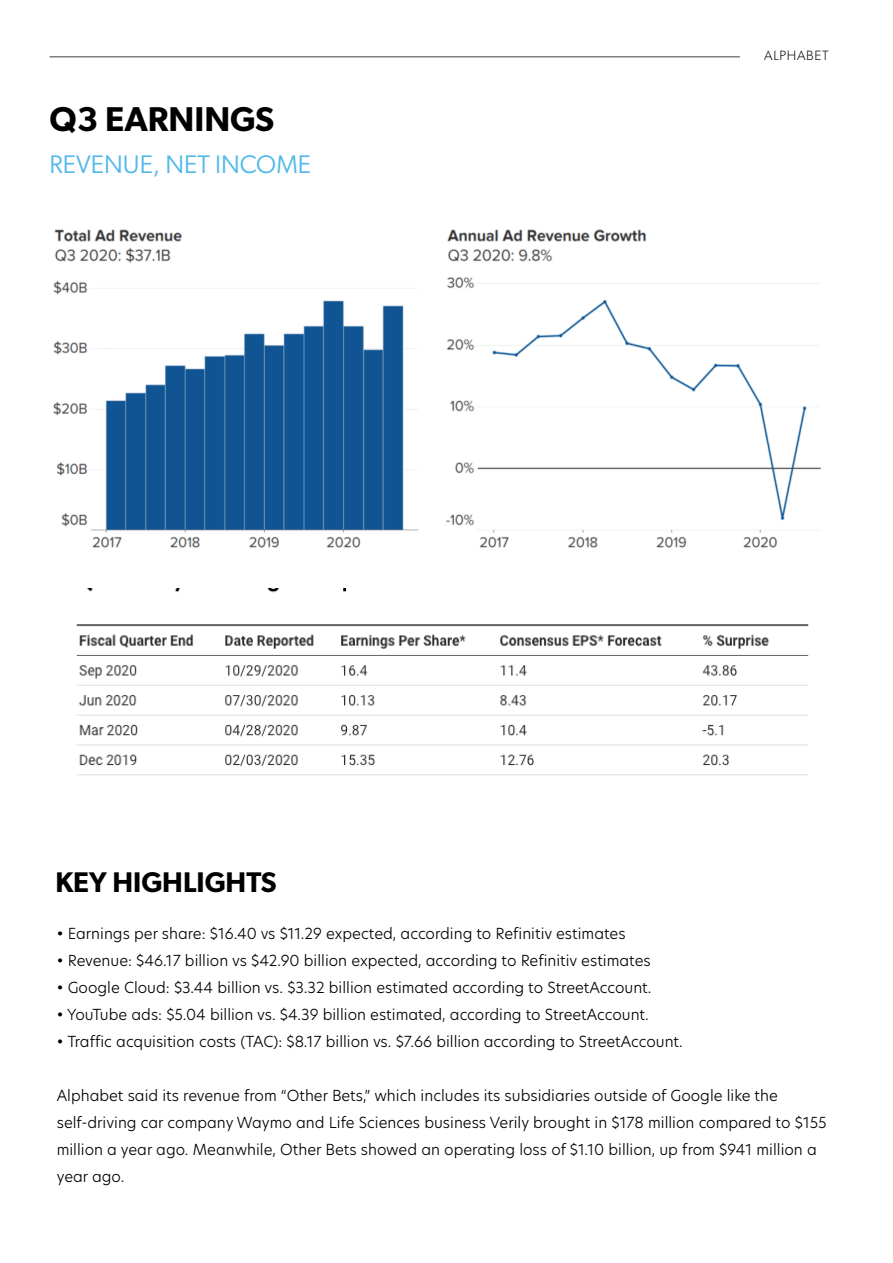
<style>
.page{position:relative;width:893px;height:1263px;background:#fff}
.page>*{position:absolute;margin:0;border:0;box-sizing:border-box;transform-origin:0 0}
.t1{font:600 34.5px "Gibson";color:#000}
.t2{font:600 28.5px "Gibson";color:#000}
.t3{font:25.5px "Gibson";color:#52b9e9}
.t4{font:300 15px/27px "Hero New";color:#000}
.t5{font:300 13.5px "Gibson";letter-spacing:.05em;color:#000}
</style>
<div class="page">
<hr style="left:50px;top:56px;width:690px;height:2px;background:#7c7e81">
<img style="left:53px;top:229px;width:768px;height:319px">
<img style="left:76px;top:588px;width:733px;height:188px">
<h1 class="t1" style="left:50px;top:99px;width:226px">Q3 EARNINGS</h1>
<h3 class="t3" style="left:50px;top:148px;width:263px">REVENUE, NET INCOME</h3>
<p class="t5" style="left:764px;top:47px;width:66px">ALPHABET</p>
<h2 class="t2" style="left:55px;top:865px;width:223px">KEY HIGHLIGHTS</h2>
<p class="t4" style="left:57px;top:920px;width:570px">• Earnings per share: $16.40 vs $11.29 expected, according to Refinitiv estimates</p>
<p class="t4" style="left:57px;top:947px;width:595px">• Revenue: $46.17 billion vs $42.90 billion expected, according to Refinitiv estimates</p>
<p class="t4" style="left:57px;top:974px;width:596px">• Google Cloud: $3.44 billion vs. $3.32 billion estimated according to StreetAccount.</p>
<p class="t4" style="left:57px;top:1001px;width:594px">• YouTube ads: $5.04 billion vs. $4.39 billion estimated, according to StreetAccount.</p>
<p class="t4" style="left:57px;top:1028px;width:628px">• Traffic acquisition costs (TAC): $8.17 billion vs. $7.66 billion according to StreetAccount.</p>
<p class="t4" style="left:57px;top:1082px;width:771px">Alphabet said its revenue from “Other Bets,” which includes its subsidiaries outside of Google like the self-driving car company Waymo and Life Sciences business Verily brought in $178 million compared to $155 million a year ago. Meanwhile, Other Bets showed an operating loss of $1.10 billion, up from $941 million a year ago.</p>
</div>
